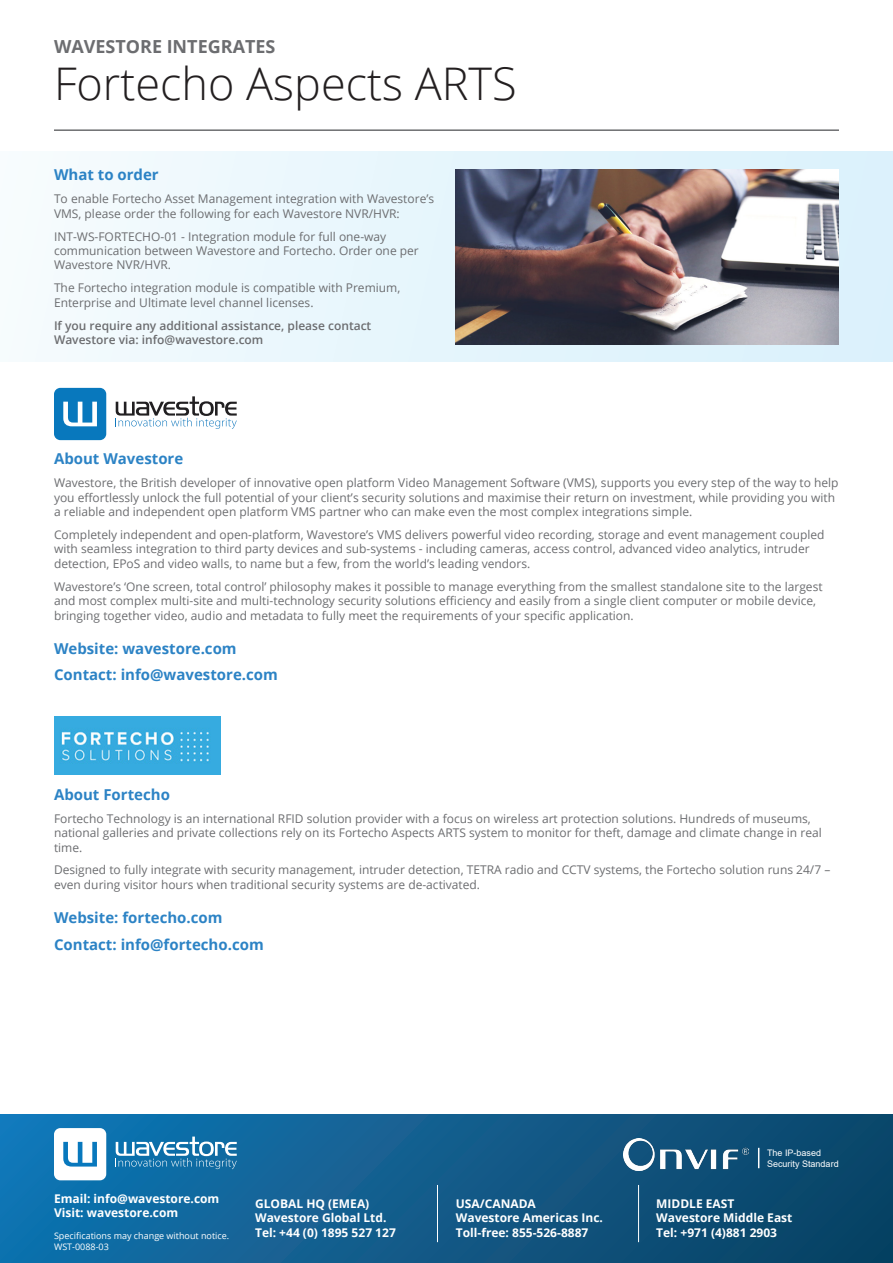
<style>
.page{position:relative;width:893px;height:1263px;background:#fff}
.page>*{position:absolute;margin:0;border:0;box-sizing:border-box;transform-origin:0 0}
.t1{font:300 45px "Open Sans";color:#231f20}
.t2{font:700 18px "Open Sans";color:#6c6d70}
.t3{font:700 15px "Open Sans";color:#2c83c5}
.t4{font:12px/14.4px "Open Sans";color:#6c6d70}
.t5{font:700 12px/14.4px "Open Sans";color:#fff}
.t6{font:600 12px/14.4px "Open Sans";color:#6c6d70}
.t7{font:9px "Open Sans";color:#fff}
.t8{font:9px "Arial";color:#fff}
</style>
<div class="page">
<div style="left:0;top:152px;width:893px;height:209px;background:linear-gradient(to right,#f5fbfd,#d2e8f4)"></div>
<div style="left:0;top:1115px;width:893px;height:148px;background:linear-gradient(to right,#1375b2,#0d4263)"></div>
<img style="left:624px;top:1139px;width:124px;height:31px">
<svg style="left:758px;top:1148px;width:1px;height:20px"></svg>
<hr style="left:437px;top:1185px;width:1px;height:57px;background:#fff">
<hr style="left:638px;top:1185px;width:1px;height:57px;background:#fff">
<hr style="left:54px;top:129px;width:785px;height:2px;background:#6c6d70">
<img style="left:54px;top:717px;width:166px;height:57px">
<img style="left:455px;top:169px;width:384px;height:175px">
<svg style="left:116px;top:396px;width:121px;height:33px"></svg>
<svg style="left:54px;top:388px;width:52px;height:52px;background:#308ec7"></svg>
<svg style="left:116px;top:1136px;width:121px;height:33px;background:#4790bc"></svg>
<svg style="left:54px;top:1128px;width:52px;height:52px"></svg>
<p class="t2" style="left:54px;top:34px;width:223px">WAVESTORE INTEGRATES</p>
<p class="t1" style="left:54px;top:53px;width:464px">Fortecho Aspects ARTS</p>
<p class="t3" style="left:54px;top:164px;width:106px">What to order</p>
<p class="t4" style="left:54px;top:191px;width:382px">To enable Fortecho Asset Management integration with Wavestore’s<br>VMS, please order the following for each Wavestore NVR/HVR:</p>
<p class="t4" style="left:54px;top:229px;width:366px">INT-WS-FORTECHO-01 - Integration module for full one-way communication between Wavestore and Fortecho. Order one per<br>Wavestore NVR/HVR.</p>
<p class="t4" style="left:54px;top:281px;width:348px">The Fortecho integration module is compatible with Premium,<br>Enterprise and Ultimate level channel licenses.</p>
<p class="t6" style="left:54px;top:318px;width:319px">If you require any additional assistance, please contact<br>Wavestore via: info@wavestore.com</p>
<p class="t3" style="left:54px;top:448px;width:131px">About Wavestore</p>
<p class="t4" style="left:54px;top:475px;width:786px">Wavestore, the British developer of innovative open platform Video Management Software (VMS), supports you every step of the way to help you effortlessly unlock the full potential of your client’s security solutions and maximise their return on investment, while providing you with a reliable and independent open platform VMS partner who can make even the most complex integrations simple.</p>
<p class="t4" style="left:54px;top:527px;width:772px">Completely independent and open-platform, Wavestore’s VMS delivers powerful video recording, storage and event management coupled with seamless integration to third party devices and sub-systems - including cameras, access control, advanced video analytics, intruder detection, EPoS and video walls, to name but a few, from the world’s leading vendors.</p>
<p class="t4" style="left:54px;top:579px;width:770px">Wavestore’s ‘One screen, total control’ philosophy makes it possible to manage everything from the smallest standalone site to the largest and most complex multi-site and multi-technology security solutions efficiency and easily from a single client computer or mobile device, bringing together video, audio and metadata to fully meet the requirements of your specific application.</p>
<p class="t3" style="left:54px;top:638px;width:184px">Website: wavestore.com</p>
<p class="t3" style="left:54px;top:664px;width:225px">Contact: info@wavestore.com</p>
<p class="t3" style="left:54px;top:784px;width:117px">About Fortecho</p>
<p class="t4" style="left:54px;top:811px;width:769px">Fortecho Technology is an international RFID solution provider with a focus on wireless art protection solutions. Hundreds of museums, national galleries and private collections rely on its Fortecho Aspects ARTS system to monitor for theft, damage and climate change in real time.</p>
<p class="t4" style="left:54px;top:862px;width:778px">Designed to fully integrate with security management, intruder detection, TETRA radio and CCTV systems, the Fortecho solution runs 24/7 – even during visitor hours when traditional security systems are de-activated.</p>
<p class="t3" style="left:54px;top:907px;width:170px">Website: fortecho.com</p>
<p class="t3" style="left:54px;top:933px;width:211px">Contact: info@fortecho.com</p>
<p class="t5" style="left:54px;top:1191px;width:167px">Email: info@wavestore.com<br>Visit: wavestore.com</p>
<p class="t7" style="left:54px;top:1229px;width:177px">Specifications may change without notice.</p>
<p class="t7" style="left:54px;top:1240px;width:56px">WST-0088-03</p>
<p class="t5" style="left:255px;top:1196px;width:116px">GLOBAL HQ (EMEA)</p>
<p class="t5" style="left:255px;top:1210px;width:133px">Wavestore Global Ltd.</p>
<p class="t5" style="left:255px;top:1225px;width:142px">Tel: +44 (0) 1895 527 127</p>
<p class="t5" style="left:456px;top:1196px;width:82px">USA/CANADA</p>
<p class="t5" style="left:456px;top:1210px;width:149px">Wavestore Americas Inc.</p>
<p class="t5" style="left:456px;top:1225px;width:134px">Toll-free: 855-526-8887</p>
<p class="t8" style="left:767px;top:1147px;width:56px">The IP-based</p>
<p class="t8" style="left:767px;top:1157px;width:73px">Security Standard</p>
<p class="t5" style="left:656px;top:1196px;width:80px">MIDDLE EAST</p>
<p class="t5" style="left:656px;top:1210px;width:138px">Wavestore Middle East</p>
<p class="t5" style="left:656px;top:1225px;width:122px">Tel: +971 (4)881 2903</p>
</div>
